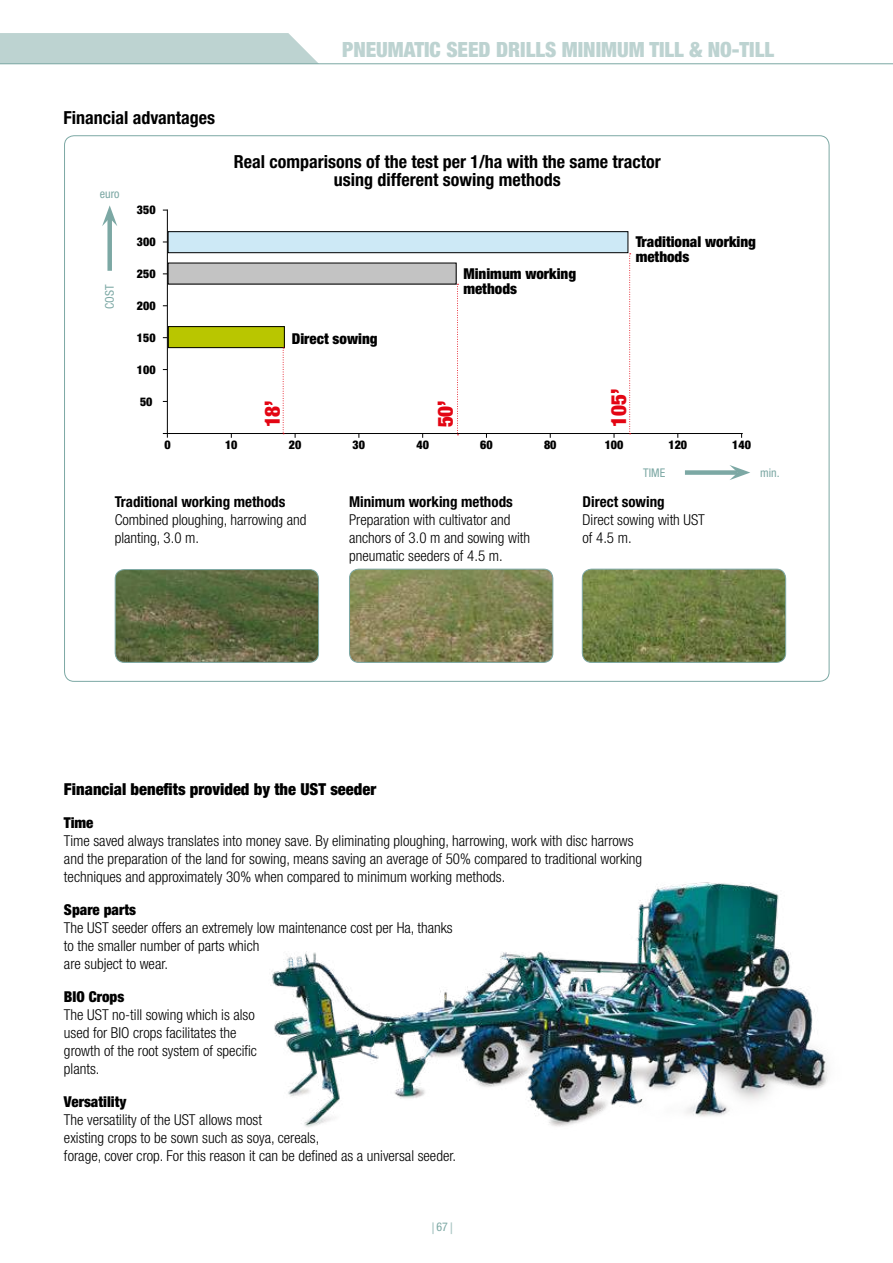
<style>
.page{position:relative;width:893px;height:1263px;background:#fff}
.page>*{position:absolute;margin:0;border:0;box-sizing:border-box;transform-origin:0 0}
.t1{font:900 condensed 21px "Helvetica Neue LT Pro";color:#bdd3d1}
.t2{font:900 condensed 21px "Helvetica Neue LT Pro";color:#e30513}
.t3{font:700 condensed 18px/18px "Helvetica Neue LT Pro";color:#000;text-align:center}
.t4{font:900 condensed 16.5px "Helvetica Neue LT Pro";color:#000}
.t5{font:300 condensed 15px/18px "Helvetica Neue LT Pro";color:#000}
.t6{font:900 condensed 15px/15px "Helvetica Neue LT Pro";color:#000}
.t7{font:700 condensed 15px "Helvetica Neue LT Pro";color:#000}
.t8{font:900 condensed 12px "Helvetica Neue LT Pro";color:#000}
.t9{font:condensed 12px "Helvetica Neue LT Pro";color:#7ca8a4}
</style>
<div class="page">
<svg style="left:432px;top:1222px;width:2px;height:12px"></svg>
<svg style="left:451px;top:1222px;width:1px;height:12px"></svg>
<div style="left:0;top:33px;width:318px;height:30px;background:#bdd3d1"></div>
<hr style="left:0;top:63px;width:893px;height:1px;background:#7ca8a4">
<img style="left:272px;top:882px;width:557px;height:245px">
<img style="left:115px;top:570px;width:204px;height:92px">
<div style="left:115px;top:569px;width:204px;height:94px;border:1px solid #7ca8a4;border-radius:9px"></div>
<img style="left:349px;top:569px;width:204px;height:93px">
<div style="left:349px;top:569px;width:204px;height:94px;border:1px solid #7ca8a4;border-radius:9px"></div>
<img style="left:582px;top:569px;width:204px;height:93px">
<div style="left:582px;top:569px;width:204px;height:94px;border:1px solid #7ca8a4;border-radius:9px"></div>
<div style="left:685px;top:470px;width:53px;height:5px;background:#7ca8a4"></div>
<svg style="left:729px;top:465px;width:21px;height:15px"></svg>
<div style="left:107px;top:218px;width:5px;height:53px;background:#7ca8a4"></div>
<svg style="left:102px;top:205px;width:15px;height:21px"></svg>
<div style="left:168px;top:327px;width:116px;height:21px;background:#b9c600"></div>
<div style="left:168px;top:326px;width:116px;height:22px;border:1px solid #000"></div>
<hr style="left:167px;top:209px;width:1px;height:229px;background:#000">
<div style="left:168px;top:263px;width:288px;height:21px;background:#c3c3c3"></div>
<hr style="left:163px;top:433px;width:580px;height:1px;background:#000">
<div style="left:168px;top:232px;width:460px;height:21px;background:#cde9f6"></div>
<div style="left:168px;top:232px;width:460px;height:21px;border:1px solid #000"></div>
<svg style="left:283px;top:348px;width:1px;height:86px"></svg>
<svg style="left:457px;top:284px;width:1px;height:151px"></svg>
<svg style="left:629px;top:253px;width:2px;height:181px"></svg>
<h1 class="t1" style="left:342px;top:36px;width:434px">PNEUMATIC SEED DRILLS MINIMUM TILL &amp; NO-TILL</h1>
<p class="t3" style="left:63px;top:109px;width:153px">Financial advantages</p>
<p class="t9" style="left:100px;top:187px;width:21px">euro</p>
<p class="t9" style="left:103px;top:309px;width:26px;rotate:-90deg">COST</p>
<p class="t8" style="left:137px;top:202px;width:20px">350</p>
<p class="t8" style="left:137px;top:234px;width:20px">300</p>
<p class="t8" style="left:137px;top:266px;width:20px">250</p>
<p class="t8" style="left:137px;top:298px;width:20px">200</p>
<p class="t8" style="left:137px;top:330px;width:20px">150</p>
<p class="t8" style="left:137px;top:362px;width:20px">100</p>
<p class="t8" style="left:140px;top:394px;width:14px">50</p>
<p class="t3" style="left:234px;top:152px;width:428px">Real comparisons of the test per 1/ha with the same tractor using different sowing methods</p>
<p class="t6" style="left:292px;top:331px;width:87px">Direct sowing</p>
<p class="t6" style="left:463px;top:266px;width:114px">Minimum working methods</p>
<p class="t6" style="left:636px;top:234px;width:122px">Traditional working methods</p>
<h1 class="t2" style="left:259px;top:427px;width:29px;rotate:-90deg">18’</h1>
<h1 class="t2" style="left:433px;top:427px;width:29px;rotate:-90deg">50’</h1>
<h1 class="t2" style="left:606px;top:427px;width:40px;rotate:-90deg">105’</h1>
<p class="t8" style="left:164px;top:438px;width:8px">0</p>
<p class="t8" style="left:225px;top:438px;width:14px">10</p>
<p class="t8" style="left:289px;top:438px;width:14px">20</p>
<p class="t8" style="left:353px;top:438px;width:14px">30</p>
<p class="t8" style="left:416px;top:438px;width:14px">40</p>
<p class="t8" style="left:480px;top:438px;width:14px">60</p>
<p class="t8" style="left:544px;top:438px;width:14px">80</p>
<p class="t8" style="left:605px;top:438px;width:20px">100</p>
<p class="t8" style="left:668px;top:438px;width:20px">120</p>
<p class="t8" style="left:732px;top:438px;width:20px">140</p>
<p class="t7" style="left:115px;top:492px;width:172px">Traditional working methods</p>
<p class="t5" style="left:115px;top:510px;width:193px">Combined ploughing, harrowing and planting, 3.0 m.</p>
<p class="t7" style="left:349px;top:492px;width:165px">Minimum working methods</p>
<p class="t5" style="left:349px;top:510px;width:182px">Preparation with cultivator and anchors of 3.0 m and sowing with pneumatic seeders of 4.5 m.</p>
<p class="t9" style="left:643px;top:466px;width:24px">TIME</p>
<p class="t7" style="left:583px;top:492px;width:84px">Direct sowing</p>
<p class="t5" style="left:583px;top:510px;width:124px">Direct sowing with UST of 4.5 m.</p>
<p class="t9" style="left:760px;top:466px;width:21px">min.</p>
<p class="t4" style="left:64px;top:779px;width:314px">Financial benefits provided by the UST seeder</p>
<p class="t6" style="left:64px;top:815px;width:31px">Time</p>
<p class="t5" style="left:64px;top:831px;width:580px">Time saved always translates into money save. By eliminating ploughing, harrowing, work with disc harrows and the preparation of the land for sowing, means saving an average of 50% compared to traditional working techniques and approximately 30% when compared to minimum working methods.</p>
<p class="t6" style="left:64px;top:902px;width:73px">Spare parts</p>
<p class="t5" style="left:64px;top:918px;width:390px">The UST seeder offers an extremely low maintenance cost per Ha, thanks to the smaller number of parts which<br>are subject to wear.</p>
<p class="t6" style="left:64px;top:989px;width:62px">BIO Crops</p>
<p class="t5" style="left:64px;top:1005px;width:195px">The UST no-till sowing which is also used for BIO crops facilitates the growth of the root system of specific plants.</p>
<p class="t6" style="left:64px;top:1094px;width:64px">Versatility</p>
<p class="t5" style="left:64px;top:1110px;width:394px">The versatility of the UST allows most<br>existing crops to be sown such as soya, cereals,<br>forage, cover crop. For this reason it can be defined as a universal seeder.</p>
<p class="t9" style="left:436px;top:1220px;width:13px">67</p>
</div>
